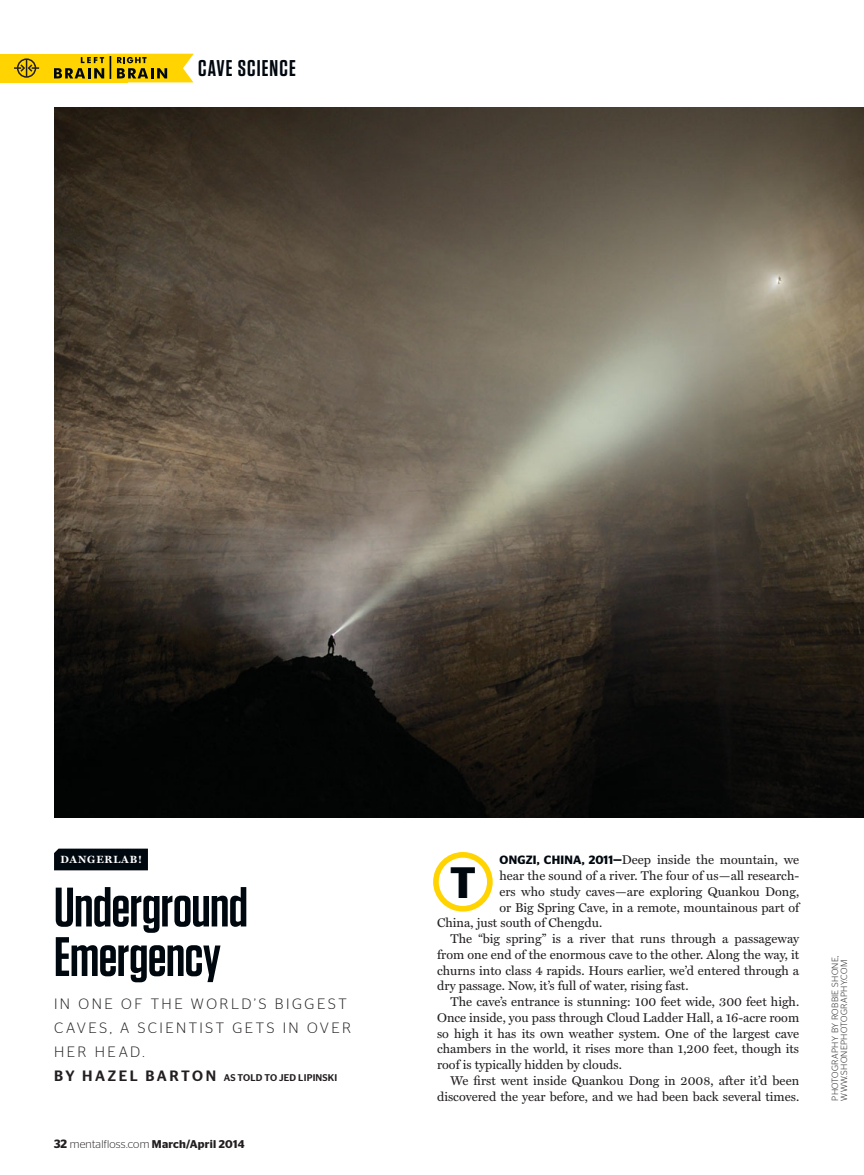
<style>
.page{position:relative;width:864px;height:1175px;background:#fff}
.page>*{position:absolute;margin:0;border:0;box-sizing:border-box;transform-origin:0 0}
.t1{font:600 55.5px/49.5px "Tungsten";letter-spacing:-.01em;color:#00080f}
.t2{font:600 43.8px "Stag Sans";color:#00080f}
.t3{font:600 22.8px "Tungsten";letter-spacing:.05em;color:#00080f}
.t4{font:300 15px/24px "Stag Sans";letter-spacing:.165em;color:#231f20}
.t5{font:12.75px "Miller Text";color:#231f20}
.t6{font:300 11.25px "Stag Sans";letter-spacing:.02em;color:#231f20}
.t7{font:700 10.5px "Miller Text";letter-spacing:.08em;color:#fff}
.t8{font:500 9.75px "Stag Sans";letter-spacing:.02em;color:#231f20}
.t9{font:300 9px/9px "Stag Sans";letter-spacing:.04em;color:#231f20}
.s1{font-size:15px}
.s2{font-weight:600;font-size:12px}
.s3{font-weight:600}
.s4{font-family:"Stag Sans";font-weight:600;font-size:12px;color:#00080f}
</style>
<div class="page">
<img style="left:54px;top:107px;width:810px;height:710px">
<div style="left:0;top:54px;width:127px;height:28px;background:#ffd400"></div>
<div style="left:17px;top:58px;width:19px;height:20px;border:2px solid #231f20;border-radius:50%"></div>
<svg style="left:14px;top:59px;width:25px;height:18px"></svg>
<svg style="left:54px;top:54px;width:140px;height:28px"></svg>
<div style="left:433px;top:852px;width:60px;height:59px;border:6px solid #ffd400;border-radius:50%"></div>
<div style="left:54px;top:848px;width:94px;height:22px;background:#00080f"></div>
<p class="t3" style="left:198px;top:60px;width:99px">CAVE SCIENCE</p>
<p class="t7" style="left:60px;top:855px;width:83px">DANGERLAB!</p>
<p class="t1" style="left:54px;top:885px;width:195px">Underground<br>Emergency</p>
<p class="t4" style="left:54px;top:993px;width:299px">IN ONE OF THE WORLD’S BIGGEST<br>CAVES, A SCIENTIST GETS IN OVER<br>HER HEAD.</p>
<p class="t8" style="left:54px;top:1074px;width:285px"><span class="s1">BY HA ZEL BARTO N</span> AS TOLD TO JED LIPINSKI</p>
<p class="t6" style="left:54px;top:1140px;width:192px"><span class="s2">32</span> mentalfloss.com <span class="s3">March/April 2014</span></p>
<p class="t5" style="left:500px;top:855px;width:301px"><span class="s4">ONGZI, CHINA, 2011—</span>Deep inside the mountain, we</p>
<p class="t5" style="left:499px;top:870px;width:301px">hear the sound of a river. The four of us—all research-</p>
<p class="t5" style="left:499px;top:886px;width:301px">ers who study caves—are exploring Quankou Dong,</p>
<p class="t5" style="left:499px;top:902px;width:301px">or Big Spring Cave, in a remote, mountainous part of</p>
<p class="t5" style="left:437px;top:918px;width:167px">China, just south of Chengdu.</p>
<p class="t5" style="left:451px;top:933px;width:350px">The “big spring” is a river that runs through a passageway</p>
<p class="t5" style="left:437px;top:949px;width:364px">from one end of the enormous cave to the other. Along the way, it</p>
<p class="t5" style="left:437px;top:965px;width:364px">churns into class 4 rapids. Hours earlier, we’d entered through a</p>
<p class="t5" style="left:437px;top:981px;width:253px">dry passage. Now, it’s full of water, rising fast.</p>
<p class="t5" style="left:451px;top:996px;width:350px">The cave’s entrance is stunning: 100 feet wide, 300 feet high.</p>
<p class="t5" style="left:437px;top:1012px;width:364px">Once inside, you pass through Cloud Ladder Hall, a 16-acre room</p>
<p class="t5" style="left:437px;top:1028px;width:364px">so high it has its own weather system. One of the largest cave</p>
<p class="t5" style="left:437px;top:1044px;width:364px">chambers in the world, it rises more than 1,200 feet, though its</p>
<p class="t5" style="left:437px;top:1059px;width:186px">roof is typically hidden by clouds.</p>
<p class="t5" style="left:451px;top:1075px;width:350px">We first went inside Quankou Dong in 2008, after it’d been</p>
<p class="t5" style="left:437px;top:1091px;width:364px">discovered the year before, and we had been back several times.</p>
<p class="t2" style="left:450px;top:867px;width:28px">T</p>
<p class="t9" style="left:831px;top:1100px;width:147px;rotate:-90deg">PHOTOGRAPHY BY ROBBIE SHONE,<br>WWW.SHONEPHOTOGRAPHY.COM</p>
</div>
